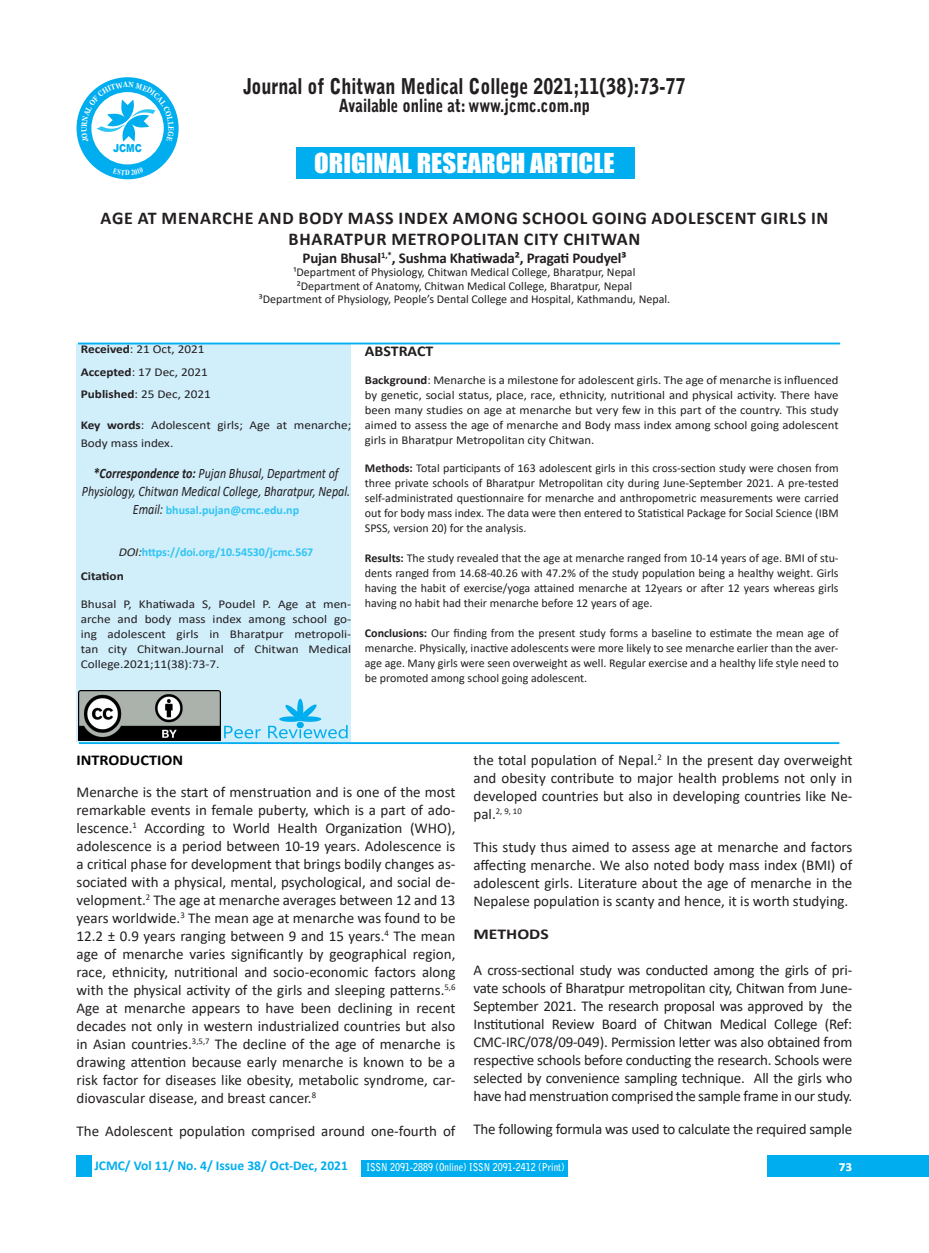
<style>
.page{position:relative;width:929px;height:1253px;background:#fff}
.page>*{position:absolute;margin:0;border:0;box-sizing:border-box;transform-origin:0 0}
.t1{font:25.2px "Impact";color:#fff;scale:1.07 1}
.t2{font:900 21.6px "Bell Gothic Std";color:#231f20;scale:.83 1}
.t3{font:700 18px/20.7px "Calibri";letter-spacing:.04em;color:#231f20;text-align:center}
.t4{font:900 18px "Bell Gothic Std";color:#231f20;scale:.83 1}
.t5{font:15px/18px "Calibri";color:#231f20;text-align:justify}
.t6{font:700 15px "Calibri";letter-spacing:-.01em;color:#231f20}
.t7{font:700 15px "Calibri";color:#000;scale:1.08 1}
.t8{font:700 15px "Calibri";letter-spacing:-.01em;color:#231f20;scale:1.06 1}
.t9{font:700 15px "Calibri";letter-spacing:-.01em;color:#231f20;scale:1.18 1}
.t10{font:700 15px "Calibri";color:#fff}
.t11{font:italic 14.4px/18px "Calibri";color:#231f20;text-align:center;scale:.83 1}
.t12{font:700 13.5px "Calibri";color:#00aeef}
.t13{font:12px/15px "Calibri";color:#231f20;text-align:justify}
.t14{font:12px/15px "Calibri";color:#231f20;text-align:justify;scale:1.06 1}
.t15{font:12px/15px "Calibri";color:#231f20;scale:1.1 1}
.t16{font:700 12px "Calibri";letter-spacing:-.01em;color:#30c5f3}
.t17{font:700 12px "Calibri";color:#231f20;scale:1.1 1}
.t18{font:900 10.95px "Arial";color:#00aeef;scale:.83 1}
.t19{font:700 10.8px "Bell Gothic Std";color:#fff;scale:.83 1}
.t20{font:8.7px "Calibri";color:#231f20}
.t21{font:700 7.8px "Times New Roman";color:#fff;scale:.83 1}
.s1{font-weight:700}
.s2{font-weight:400;font-style:italic;font-size:14.4px;color:#231f20}
.s3{font-weight:400;font-style:italic;color:#231f20}
.s4{font-size:15px}
</style>
<div class="page">
<div style="left:767px;top:1155px;width:162px;height:21px;background:#00aeef"></div>
<div style="left:77px;top:1155px;width:15px;height:21px;background:#00aeef"></div>
<div style="left:362px;top:1160px;width:205px;height:17px;background:#00aeef"></div>
<div style="left:296px;top:148px;width:338px;height:31px;background:#00aeef"></div>
<div style="left:361px;top:1160px;width:206px;height:16px;background:#00aeef"></div>
<div style="left:77px;top:77px;width:102px;height:102px;background:#00aeef;border-radius:50%"></div>
<div style="left:91px;top:92px;width:73px;height:72px;background:#fff;border-radius:50%"></div>
<div style="left:77px;top:344px;width:274px;height:398px;background:#d1eefb"></div>
<hr style="left:78px;top:343px;width:762px;height:1px;background:#00aeef">
<hr style="left:79px;top:742px;width:760px;height:2px;background:#00aeef">
<svg style="left:224px;top:726px;width:37px;height:12px"></svg>
<svg style="left:268px;top:699px;width:80px;height:39px"></svg>
<img style="left:78px;top:690px;width:143px;height:50px">
<svg style="left:81px;top:82px;width:93px;height:60px"></svg>
<p class="t2" style="left:243px;top:74px;width:534px">Journal of Chitwan Medical College 2021;11(38):73-77</p>
<p class="t4" style="left:339px;top:95px;width:304px">Available online at: www.jcmc.com.np</p>
<p class="t1" style="left:314px;top:144px;width:282px">ORIGINAL RESEARCH ARTICLE</p>
<p class="t3" style="left:101px;top:207px;width:729px">AGE AT MENARCHE AND BODY MASS INDEX AMONG SCHOOL GOING ADOLESCENT GIRLS IN<br>BHARATPUR METROPOLITAN CITY CHITWAN</p>
<p class="t6" style="left:302px;top:247px;width:325px">Pujan Bhusal<sup>1,*</sup>, Sushma Khatiwada², Pragati Poudyel³</p>
<p class="t13" style="left:259px;top:265px;width:413px;line-height:13.5px;text-align:center">¹Department of Physiology, Chitwan Medical College, Bharatpur, Nepal<br>²Department of Anatomy, Chitwan Medical College, Bharatpur, Nepal<br>³Department of Physiology, People’s Dental College and Hospital, Kathmandu, Nepal.</p>
<p class="t18" style="left:113px;top:140px;width:36px">JCMC</p>
<p class="t21" style="left:125px;top:167px;width:7px">D</p>
<p class="t15" style="left:81px;top:342px;width:114px"><span class="s1">Received</span>: 21 Oct, 2021</p>
<p class="t15" style="left:81px;top:364px;width:117px"><span class="s1">Accepted</span>: 17 Dec, 2021</p>
<p class="t15" style="left:81px;top:386px;width:120px"><span class="s1">Published</span>: 25 Dec, 2021</p>
<p class="t15" style="left:81px;top:415px;width:247px;line-height:18px"><span class="s1">Key words</span>: Adolescent girls; Age at menarche;<br>Body mass index.</p>
<p class="t11" style="left:82px;top:463px;width:325px"><span class="s1">*Correspondence to:</span> Pujan Bhusal, Department of<br>Physiology, Chitwan Medical College, Bharatpur, Nepal.</p>
<p class="t16" style="left:133px;top:501px;width:168px"><span class="s2">Email:</span> bhusal.pujan@cmc.edu.np</p>
<p class="t16" style="left:119px;top:543px;width:196px"><span class="s3">DOI:</span>https://doi.org/10.54530/jcmc.567</p>
<p class="t17" style="left:81px;top:567px;width:41px">Citation</p>
<p class="t15" style="left:81px;top:596px;width:247px;text-align:justify">Bhusal P, Khatiwada S, Poudel P. Age at men&shy;arche and body mass index among school go&shy;ing adolescent girls in Bharatpur metropoli&shy;tan city Chitwan.Journal of Chitwan Medical College.2021;11(38):73-7.</p>
<p class="t8" style="left:365px;top:340px;width:66px">ABSTRACT</p>
<p class="t14" style="left:365px;top:372px;width:448px"><span class="s1">Background</span>: Menarche is a milestone for adolescent girls. The age of menarche is influenced by genetic, social status, place, race, ethnicity, nutritional and physical activity. There have been many studies on age at menarche but very few in this part of the country. This study aimed to assess the age of menarche and Body mass index among school going adolescent girls in Bharatpur Metropolitan city Chitwan.</p>
<p class="t13" style="left:365px;top:460px;width:475px"><span class="s1">Methods:</span> Total participants of 163 adolescent girls in this cross-section study were chosen from three private schools of Bharatpur Metropolitan city during June-September 2021. A pre-tested self-administrated questionnaire for menarche and anthropometric measurements were carried out for body mass index. The data were then entered to Statistical Package for Social Science (IBM SPSS, version 20) for the analysis.</p>
<p class="t13" style="left:365px;top:550px;width:475px"><span class="s1">Results:</span> The study revealed that the age at menarche ranged from 10-14 years of age. BMI of stu&shy;dents ranged from 14.68-40.26 with 47.2% of the study population being a healthy weight. Girls having the habit of exercise/yoga attained menarche at 12years or after 12 years whereas girls having no habit had their menarche before 12 years of age.</p>
<p class="t13" style="left:365px;top:625px;width:475px"><span class="s1">Conclusions:</span> Our finding from the present study forms a baseline to estimate the mean age of menarche. Physically, inactive adolescents were more likely to see menarche earlier than the aver&shy;age age. Many girls were seen overweight as well. Regular exercise and a healthy life style need to be promoted among school going adolescent.</p>
<p class="t7" style="left:77px;top:750px;width:100px">INTRODUCTION</p>
<p class="t5" style="left:77px;top:782px;width:380px">Menarche is the start of menstruation and is one of the most remarkable events in female puberty, which is a part of ado&shy;lescence.<sup>1</sup> According to World Health Organization (WHO), adolescence is a period between 10-19 years. Adolescence is a critical phase for development that brings bodily changes as&shy;sociated with a physical, mental, psychological, and social de&shy;velopment.<sup>2</sup> The age at menarche averages between 12 and 13 years worldwide.<sup>3</sup> The mean age at menarche was found to be 12.2 ± 0.9 years ranging between 9 and 15 years.<sup>4</sup> The mean age of menarche varies significantly by geographical region, race, ethnicity, nutritional and socio-economic factors along with the physical activity of the girls and sleeping patterns.<sup>5,6<br></sup>Age at menarche appears to have been declining in recent decades not only in western industrialized countries but also in Asian countries.<sup>3,5,7</sup> The decline of the age of menarche is drawing attention because early menarche is known to be a risk factor for diseases like obesity, metabolic syndrome, car&shy;diovascular disease, and breast cancer.<sup>8</sup></p>
<p class="t5" style="left:77px;top:1121px;width:380px">The Adolescent population comprised around one-fourth of</p>
<p class="t5" style="left:473px;top:751px;width:380px">the total population of Nepal.<sup>2</sup> In the present day overweight and obesity contribute to major health problems not only in developed countries but also in developing countries like Ne-</p>
<p class="t20" style="left:473px;top:805px;width:50px"><span class="s4">pal.</span>2, 9, 10</p>
<p class="t5" style="left:473px;top:838px;width:380px">This study thus aimed to assess age at menarche and factors affecting menarche. We also noted body mass index (BMI) of adolescent girls. Literature about the age of menarche in the Nepalese population is scanty and hence, it is worth studying.</p>
<p class="t9" style="left:473px;top:924px;width:65px">METHODS</p>
<p class="t5" style="left:473px;top:961px;width:380px">A cross-sectional study was conducted among the girls of pri&shy;vate schools of Bharatpur metropolitan city, Chitwan from June-September 2021. The research proposal was approved by the Institutional Review Board of Chitwan Medical College (Ref:<br>CMC-IRC/078/09-049). Permission letter was also obtained from respective schools before conducting the research. Schools were selected by convenience sampling technique. All the girls who have had menstruation comprised the sample frame in our study.</p>
<p class="t5" style="left:473px;top:1120px;width:380px">The following formula was used to calculate the required sample</p>
<p class="t12" style="left:94px;top:1156px;width:255px">JCMC/ Vol 11/ No. 4/ Issue 38/ Oct-Dec, 2021</p>
<p class="t10" style="left:839px;top:1156px;width:15px">73</p>
<p class="t19" style="left:367px;top:1161px;width:240px">ISSN 2091-2889 (Online) ISSN 2091-2412 (Print)</p>
</div>
